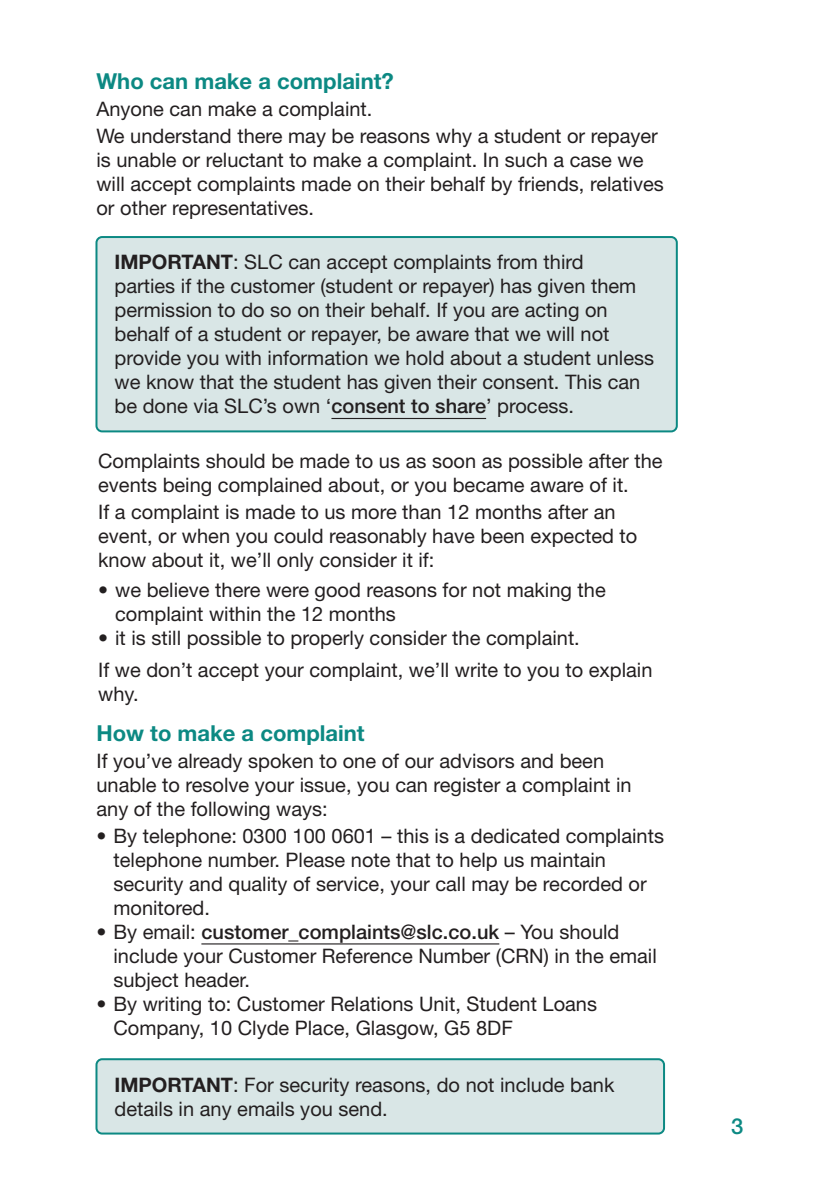
<style>
.page{position:relative;width:840px;height:1191px;background:#fff}
.page>*{position:absolute;margin:0;border:0;box-sizing:border-box;transform-origin:0 0}
.H2_Sub-Header_-_11pt_Bold_CharCol{font:700 22px "Helvetica Neue LT Std";color:#0c8983}
.t1{font:500 22px "Helvetica Neue LT Std";color:#0c8983}
.P_Paragraph{font:20px/24px "Helvetica Neue LT Std";color:#231f20}
.s1{font-weight:700}
.s2{font-weight:500}
</style>
<div class="page">
<div style="left:96px;top:237px;width:580px;height:194px;background:#d9e6e6;border-radius:6px"></div>
<hr style="left:331px;top:418px;width:155px;height:1px;background:#231f20">
<div style="left:95px;top:236px;width:582px;height:196px;border:2px solid #0c8983;border-radius:6px"></div>
<hr style="left:201px;top:943px;width:298px;height:1px;background:#231f20">
<div style="left:96px;top:1059px;width:567px;height:74px;background:#d9e6e6;border-radius:6px"></div>
<div style="left:95px;top:1058px;width:569px;height:76px;border:2px solid #0c8983;border-radius:6px"></div>
<h2 class="H2_Sub-Header_-_11pt_Bold_CharCol" style="left:96px;top:68px;width:298px">Who can make a complaint?</h2>
<p class="P_Paragraph" style="left:96px;top:97px;width:277px">Anyone can make a complaint.</p>
<p class="P_Paragraph" style="left:96px;top:124px;width:568px">We understand there may be reasons why a student or repayer is unable or reluctant to make a complaint. In such a case we will accept complaints made on their behalf by friends, relatives or other representatives.</p>
<p class="P_Paragraph" style="left:114px;top:250px;width:541px"><span class="s1">IMPORTANT</span>: SLC can accept complaints from third<br>parties if the customer (student or repayer) has given them permission to do so on their behalf. If you are acting on behalf of a student or repayer, be aware that we will not provide you with information we hold about a student unless we know that the student has given their consent. This can be done via SLC’s own ‘<span class="s2">consent to share</span>’ process.</p>
<p class="P_Paragraph" style="left:98px;top:448px;width:565px">Complaints should be made to us as soon as possible after the</p>
<p class="P_Paragraph" style="left:98px;top:472px;width:532px">events being complained about, or you became aware of it.</p>
<p class="P_Paragraph" style="left:98px;top:499px;width:518px">If a complaint is made to us more than 12 months after an</p>
<p class="P_Paragraph" style="left:98px;top:523px;width:540px">event, or when you could reasonably have been expected to</p>
<p class="P_Paragraph" style="left:98px;top:547px;width:337px">know about it, we’ll only consider it if:</p>
<p class="P_Paragraph" style="left:115px;top:577px;width:492px;text-indent:-17px">• we believe there were good reasons for not making the complaint within the 12 months</p>
<p class="P_Paragraph" style="left:98px;top:625px;width:483px">• it is still possible to properly consider the complaint.</p>
<p class="P_Paragraph" style="left:98px;top:657px;width:555px">If we don’t accept your complaint, we’ll write to you to explain</p>
<p class="P_Paragraph" style="left:98px;top:681px;width:42px">why.</p>
<h2 class="H2_Sub-Header_-_11pt_Bold_CharCol" style="left:96px;top:719px;width:269px">How to make a complaint</h2>
<p class="P_Paragraph" style="left:96px;top:748px;width:536px">If you’ve already spoken to one of our advisors and been unable to resolve your issue, you can register a complaint in any of the following ways:</p>
<p class="P_Paragraph" style="left:113px;top:823px;width:551px;text-indent:-17px">• By telephone: 0300 100 0601 – this is a dedicated complaints telephone number. Please note that to help us maintain security and quality of service, your call may be recorded or monitored.</p>
<p class="P_Paragraph" style="left:113px;top:919px;width:544px;text-indent:-17px">• By email: <span class="s2">customer_complaints@slc.co.uk</span> – You should include your Customer Reference Number (CRN) in the email subject header.</p>
<p class="P_Paragraph" style="left:113px;top:991px;width:485px;text-indent:-17px">• By writing to: Customer Relations Unit, Student Loans<br>Company, 10 Clyde Place, Glasgow, G5 8DF</p>
<p class="P_Paragraph" style="left:114px;top:1072px;width:501px"><span class="s1">IMPORTANT</span>: For security reasons, do not include bank details in any emails you send.</p>
<p class="t1" style="left:730px;top:1113px;width:14px">3</p>
</div>
